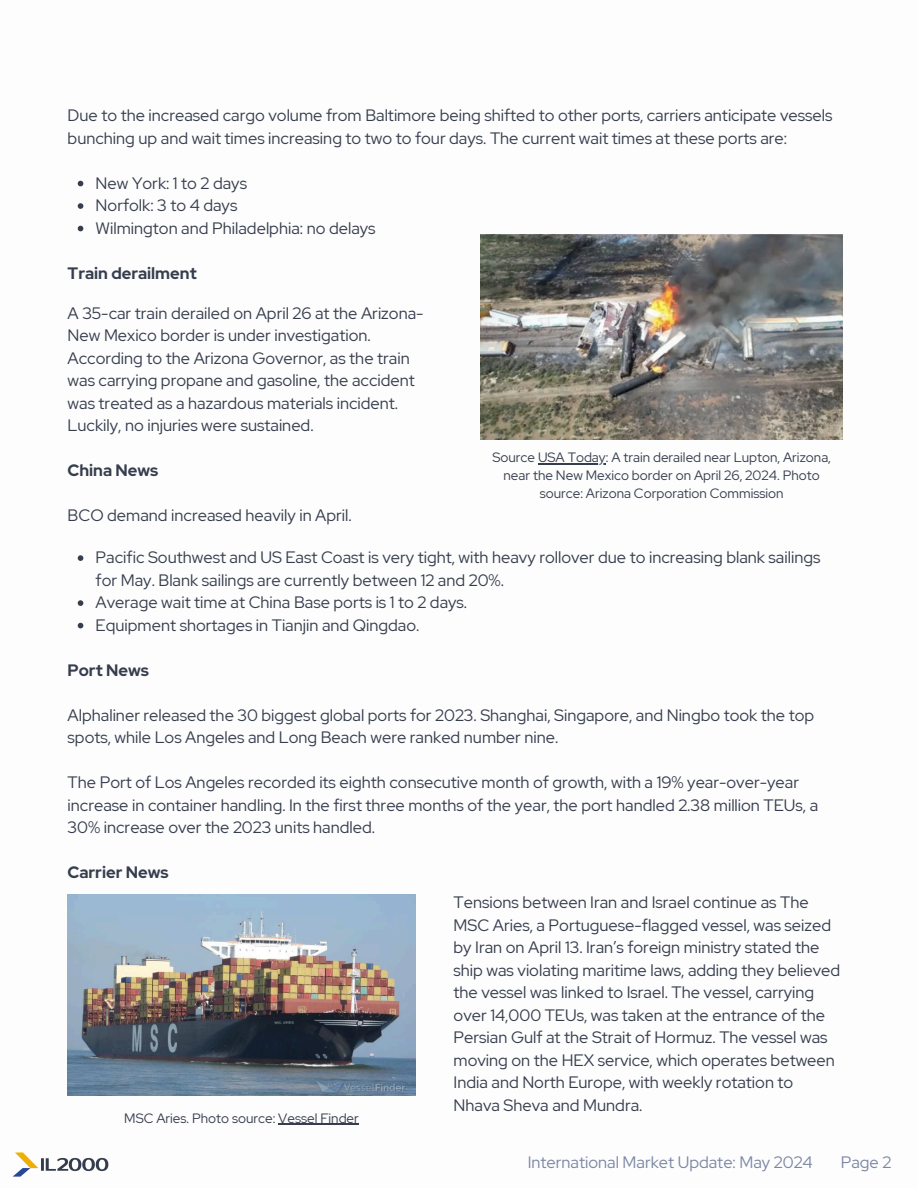
<style>
.page{position:relative;width:918px;height:1188px;background:#fff}
.page>*{position:absolute;margin:0;border:0;box-sizing:border-box;transform-origin:0 0}
.t1{font:16.5px/22.5px "Red Hat Display";color:#363d4d}
.t2{font:700 16.5px "Red Hat Display";color:#363d4d}
.t3{font:16.5px "Red Hat Display";color:#7b87a3}
.t4{font:13.5px/18px "Red Hat Display";color:#363d4d;text-align:center}
</style>
<div class="page">
<img style="left:12px;top:1152px;width:97px;height:25px">
<img style="left:481px;top:235px;width:361px;height:205px">
<img style="left:68px;top:894px;width:347px;height:202px">
<svg style="left:78px;top:181px;width:5px;height:5px"></svg>
<svg style="left:78px;top:203px;width:5px;height:6px"></svg>
<svg style="left:78px;top:226px;width:5px;height:5px"></svg>
<hr style="left:538px;top:463px;width:68px;height:2px;background:#363d4d">
<svg style="left:78px;top:555px;width:5px;height:6px"></svg>
<svg style="left:78px;top:600px;width:5px;height:6px"></svg>
<svg style="left:78px;top:623px;width:5px;height:5px"></svg>
<hr style="left:278px;top:1124px;width:81px;height:1px;background:#363d4d">
<p class="t1" style="left:68px;top:104px;width:766px">Due to the increased cargo volume from Baltimore being shifted to other ports, carriers anticipate vessels bunching up and wait times increasing to two to four days. The current wait times at these ports are:</p>
<h1 class="t1" style="left:96px;top:171px;width:153px">New York: 1 to 2 days</h1>
<p class="t1" style="left:96px;top:194px;width:143px">Norfolk: 3 to 4 days</p>
<h2 class="t1" style="left:96px;top:216px;width:281px">Wilmington and Philadelphia: no delays</h2>
<h1 class="t2" style="left:68px;top:262px;width:131px">Train derailment</h1>
<p class="t1" style="left:68px;top:302px;width:358px">A 35-car train derailed on April 26 at the Arizona-New Mexico border is under investigation.<br>According to the Arizona Governor, as the train was carrying propane and gasoline, the accident was treated as a hazardous materials incident.<br>Luckily, no injuries were sustained.</p>
<p class="t2" style="left:68px;top:460px;width:92px">China News</p>
<p class="t1" style="left:68px;top:504px;width:286px">BCO demand increased heavily in April.</p>
<h1 class="t4" style="left:492px;top:448px;width:340px">Source USA Today: A train derailed near Lupton, Arizona,</h1>
<h2 class="t4" style="left:504px;top:466px;width:318px">near the New Mexico border on April 26, 2024. Photo source: Arizona Corporation Commission</h2>
<h2 class="t1" style="left:96px;top:546px;width:726px">Pacific Southwest and US East Coast is very tight, with heavy rollover due to increasing blank sailings for May. Blank sailings are currently between 12 and 20%.</h2>
<h1 class="t1" style="left:96px;top:591px;width:373px">Average wait time at China Base ports is 1 to 2 days.</h1>
<p class="t1" style="left:96px;top:614px;width:325px">Equipment shortages in Tianjin and Qingdao.</p>
<h2 class="t2" style="left:68px;top:659px;width:83px">Port News</h2>
<p class="t1" style="left:68px;top:704px;width:748px">Alphaliner released the 30 biggest global ports for 2023. Shanghai, Singapore, and Ningbo took the top spots, while Los Angeles and Long Beach were ranked number nine.</p>
<p class="t1" style="left:68px;top:771px;width:752px">The Port of Los Angeles recorded its eighth consecutive month of growth, with a 19% year-over-year increase in container handling. In the first three months of the year, the port handled 2.38 million TEUs, a<br>30% increase over the 2023 units handled.</p>
<h2 class="t2" style="left:68px;top:861px;width:102px">Carrier News</h2>
<h2 class="t1" style="left:454px;top:891px;width:388px">Tensions between Iran and Israel continue as The MSC Aries, a Portuguese-flagged vessel, was seized by Iran on April 13. Iran’s foreign ministry stated the ship was violating maritime laws, adding they believed the vessel was linked to Israel. The vessel, carrying over 14,000 TEUs, was taken at the entrance of the Persian Gulf at the Strait of Hormuz. The vessel was moving on the HEX service, which operates between India and North Europe, with weekly rotation to Nhava Sheva and Mundra.</h2>
<p class="t4" style="left:124px;top:1109px;width:236px">MSC Aries. Photo source: Vessel Finder</p>
<p class="t3" style="left:528px;top:1151px;width:287px">International Market Update: May 2024</p>
<p class="t3" style="left:841px;top:1151px;width:52px">Page 2</p>
</div>
